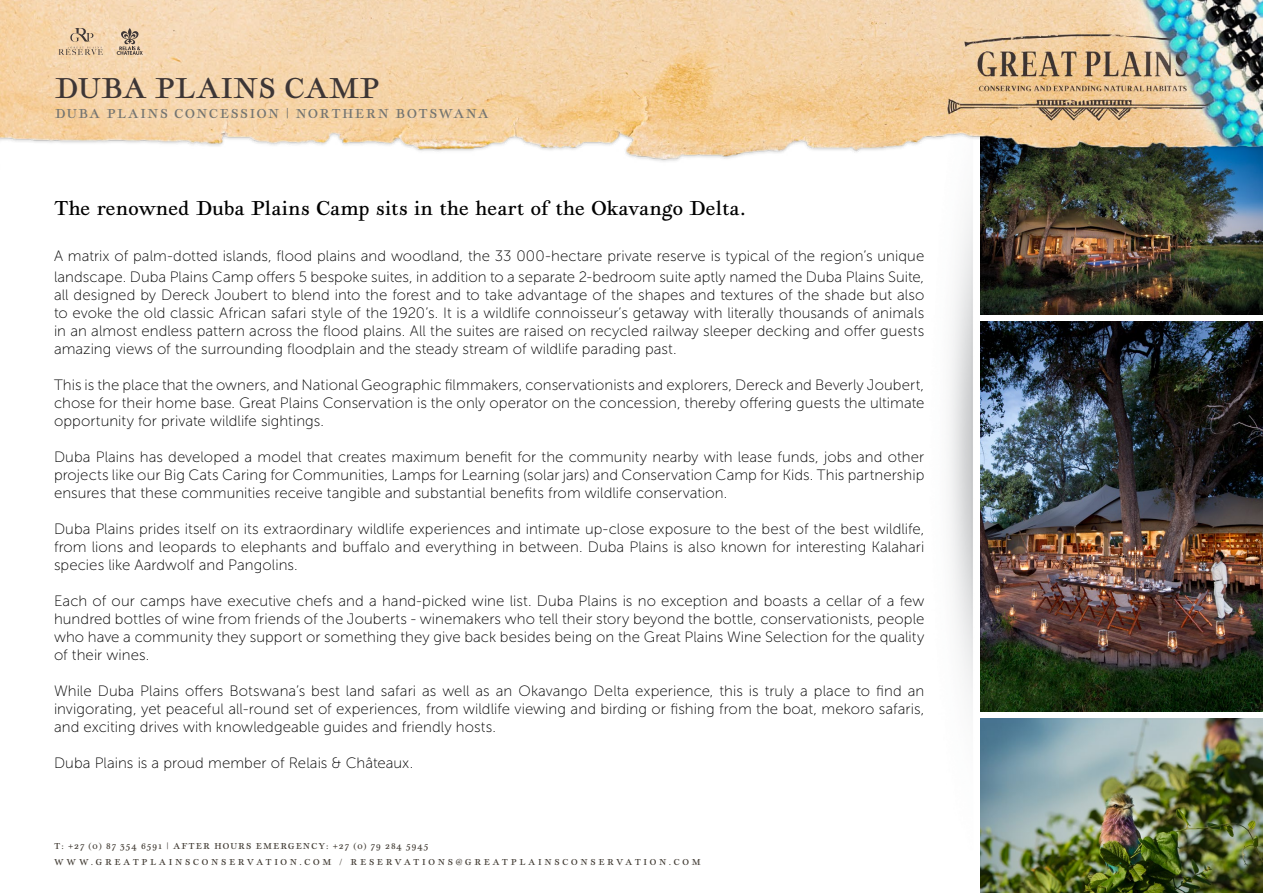
<style>
.page{position:relative;width:1263px;height:893px;background:#fff}
.page>*{position:absolute;margin:0;border:0;box-sizing:border-box;transform-origin:0 0}
.t1{font:30px "Geographica";letter-spacing:.02em;color:#3d3636}
.t2{font:21px "Geographica";letter-spacing:.02em;color:#000}
.t3{font:15px/18px "Museo Sans 100";letter-spacing:.005em;color:#000;text-align:justify}
.t4{font:13.5px "Geographica";letter-spacing:.12em;color:#737471}
.t5{font:9px/16.5px "Geographica";letter-spacing:.3em;color:#413b33}
</style>
<div class="page">
<img style="left:949px;top:203px;width:33px;height:516px">
<img style="left:980px;top:175px;width:283px;height:140px">
<img style="left:980px;top:719px;width:283px;height:174px">
<img style="left:980px;top:322px;width:283px;height:390px">
<img style="left:0;top:0;width:1263px;height:175px">
<svg style="left:117px;top:28px;width:26px;height:27px"></svg>
<svg style="left:59px;top:28px;width:44px;height:27px"></svg>
<h1 class="t1" style="left:55px;top:70px;width:325px">DUBA PLAINS CAMP</h1>
<p class="t4" style="left:55px;top:105px;width:435px">DUBA PLAINS CONCESSION | NORTHERN BOTSWANA</p>
<h2 class="t2" style="left:54px;top:196px;width:693px">The renowned Duba Plains Camp sits in the heart of the Okavango Delta.</h2>
<p class="t3" style="left:54px;top:246px;width:872px;line-height:21px">A matrix of palm-dotted islands, flood plains and woodland, the 33 000-hectare private reserve is typical of the region’s unique landscape. Duba Plains Camp offers 5 bespoke suites, in addition to a separate 2-bedroom suite aptly named the Duba Plains Suite,</p>
<p class="t3" style="left:54px;top:286px;width:872px">all designed by Dereck Joubert to blend into the forest and to take advantage of the shapes and textures of the shade but also to evoke the old classic African safari style of the 1920’s. It is a wildlife connoisseur’s getaway with literally thousands of animals in an almost endless pattern across the flood plains. All the suites are raised on recycled railway sleeper decking and offer guests amazing views of the surrounding floodplain and the steady stream of wildlife parading past.</p>
<p class="t3" style="left:54px;top:376px;width:872px">This is the place that the owners, and National Geographic filmmakers, conservationists and explorers, Dereck and Beverly Joubert, chose for their home base. Great Plains Conservation is the only operator on the concession, thereby offering guests the ultimate opportunity for private wildlife sightings.</p>
<p class="t3" style="left:54px;top:448px;width:872px">Duba Plains has developed a model that creates maximum benefit for the community nearby with lease funds, jobs and other projects like our Big Cats Caring for Communities, Lamps for Learning (solar jars) and Conservation Camp for Kids. This partnership ensures that these communities receive tangible and substantial benefits from wildlife conservation.</p>
<p class="t3" style="left:54px;top:520px;width:872px">Duba Plains prides itself on its extraordinary wildlife experiences and intimate up-close exposure to the best of the best wildlife, from lions and leopards to elephants and buffalo and everything in between. Duba Plains is also known for interesting Kalahari species like Aardwolf and Pangolins.</p>
<p class="t3" style="left:54px;top:592px;width:872px">Each of our camps have executive chefs and a hand-picked wine list. Duba Plains is no exception and boasts a cellar of a few hundred bottles of wine from friends of the Jouberts - winemakers who tell their story beyond the bottle, conservationists, people who have a community they support or something they give back besides being on the Great Plains Wine Selection for the quality of their wines.</p>
<p class="t3" style="left:54px;top:682px;width:872px">While Duba Plains offers Botswana’s best land safari as well as an Okavango Delta experience, this is truly a place to find an invigorating, yet peaceful all-round set of experiences, from wildlife viewing and birding or fishing from the boat, mekoro safaris, and exciting drives with knowledgeable guides and friendly hosts.</p>
<p class="t3" style="left:54px;top:754px;width:361px">Duba Plains is a proud member of Relais &amp; Châteaux.</p>
<p class="t5" style="left:54px;top:837px;width:648px">T: +27 (0) 87 354 6591 | AFTER HOURS EMERGENCY: +27 (0) 79 284 5945<br>WWW.GREATPLAINSCONSERVATION.COM / RESERVATIONS@GREATPLAINSCONSERVATION.COM</p>
</div>
